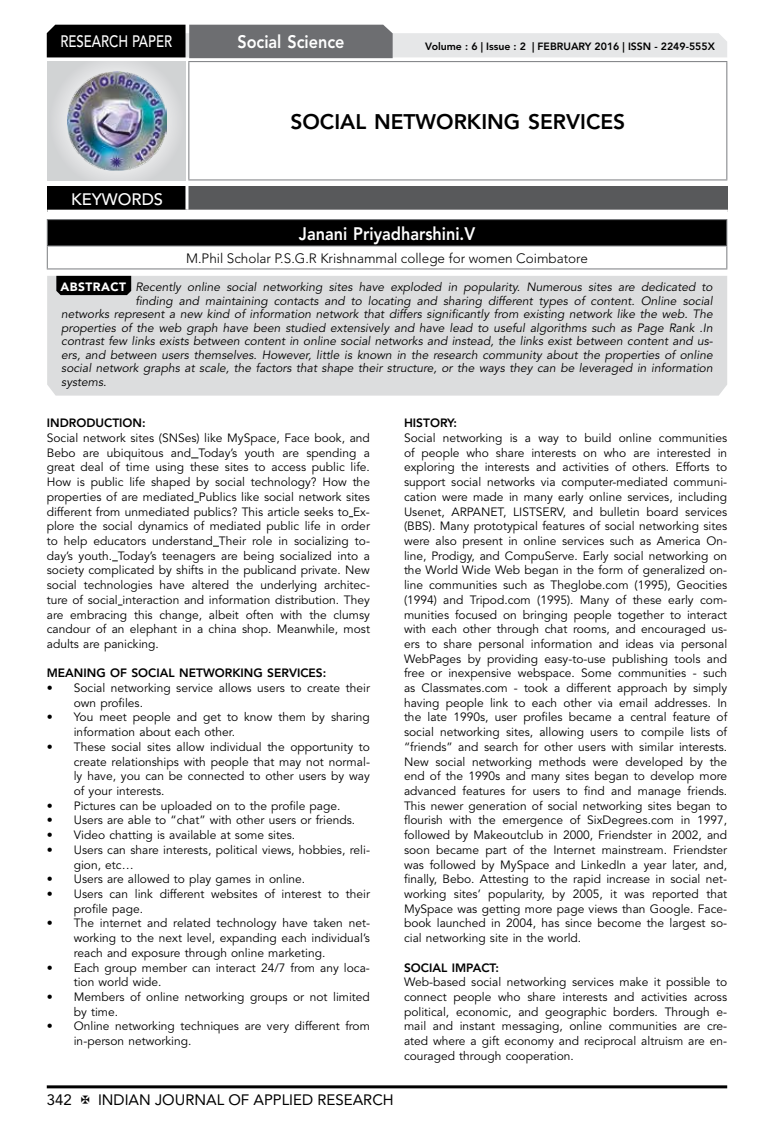
<style>
.page{position:relative;width:774px;height:1136px;background:#fff}
.page>*{position:absolute;margin:0;border:0;box-sizing:border-box;transform-origin:0 0}
.t1{font:800 21px "Avenir LT Std";color:#000}
.t2{font:800 18px "Avenir LT Std";color:#fff;scale:.9 1}
.t3{font:500 16.5px "Avenir LT Std";color:#fff;scale:.8 1}
.t4{font:500 16.5px "Avenir LT Std";color:#fff}
.t5{font:15px "Avenir LT Std";color:#000}
.t6{font:300 13.5px "Avenir LT Std";color:#000}
.t7{font:12px/14.7px "Avenir LT Std";color:#000}
.t8{font:italic 12px "Avenir LT Std";color:#000}
.t9{font:800 12px "Avenir LT Std";color:#000}
.t10{font:800 10.5px "Avenir LT Std";color:#000}
.s1{font-weight:900;font-style:normal;color:#fff}
</style>
<div class="page">
<hr style="left:47px;top:1085px;width:680px;height:3px;background:#000">
<div style="left:48px;top:62px;width:137px;height:118px;background:linear-gradient(to right,#d9dadb,#d9dadb)"></div>
<img style="left:68px;top:71px;width:99px;height:100px">
<svg style="left:47px;top:25px;width:680px;height:33px;background:#979899"></svg>
<hr style="left:188px;top:61px;width:539px;height:1px;background:#808285">
<hr style="left:188px;top:62px;width:1px;height:117px;background:#808285">
<hr style="left:726px;top:62px;width:1px;height:117px;background:#808285">
<hr style="left:188px;top:179px;width:539px;height:1px;background:#808285">
<div style="left:47px;top:219px;width:680px;height:27px;background:#000"></div>
<hr style="left:47px;top:219px;width:680px;height:1px;background:#808285">
<hr style="left:47px;top:245px;width:680px;height:1px;background:#808285">
<svg style="left:47px;top:220px;width:1px;height:48px"></svg>
<svg style="left:726px;top:220px;width:1px;height:48px"></svg>
<hr style="left:47px;top:268px;width:680px;height:1px;background:#808285">
<div style="left:47px;top:186px;width:140px;height:25px;background:#000"></div>
<div style="left:187px;top:186px;width:541px;height:25px;background:#58595b"></div>
<hr style="left:185px;top:186px;width:3px;height:24px;background:#fff">
<hr style="left:47px;top:210px;width:140px;height:3px;background:#fff">
<hr style="left:187px;top:210px;width:541px;height:3px;background:#fff">
<div style="left:47px;top:276px;width:680px;height:119px;background:#dcddde"></div>
<svg style="left:56px;top:276px;width:75px;height:19px"></svg>
<h3 class="t3" style="left:60px;top:32px;width:139px">RESEARCH PAPER</h3>
<h2 class="t2" style="left:237px;top:31px;width:121px">Social Science</h2>
<p class="t10" style="left:425px;top:41px;width:291px">Volume : 6 | Issue : 2 | FEBRUARY 2016 | ISSN - 2249-555X</p>
<h1 class="t1" style="left:290px;top:109px;width:336px">SOCIAL NETWORKING SERVICES</h1>
<h3 class="t4" style="left:71px;top:189px;width:94px">KEYWORDS</h3>
<h2 class="t2" style="left:299px;top:223px;width:197px">Janani Priyadharshini.V</h2>
<p class="t6" style="left:186px;top:250px;width:403px">M.Phil Scholar P.S.G.R Krishnammal college for women Coimbatore</p>
<p class="t8" style="left:61px;top:280px;width:654px"><span class="s1">ABSTRACT</span> Recently online social networking sites have exploded in popularity. Numerous sites are dedicated to</p>
<p class="t8" style="left:135px;top:293px;width:579px">finding and maintaining contacts and to locating and sharing different types of content. Online social</p>
<p class="t8" style="left:61px;top:307px;width:653px">networks represent a new kind of information network that differs significantly from existing network like the web. The</p>
<p class="t8" style="left:61px;top:320px;width:653px">properties of the web graph have been studied extensively and have lead to useful algorithms such as Page Rank .In</p>
<p class="t8" style="left:61px;top:334px;width:653px">contrast few links exists between content in online social networks and instead, the links exist between content and us-</p>
<p class="t8" style="left:61px;top:347px;width:653px">ers, and between users themselves. However, little is known in the research community about the properties of online</p>
<p class="t8" style="left:61px;top:361px;width:653px">social network graphs at scale, the factors that shape their structure, or the ways they can be leveraged in information</p>
<p class="t8" style="left:61px;top:374px;width:47px">systems.</p>
<p class="t9" style="left:47px;top:416px;width:100px">INDRODUCTION:</p>
<p class="t7" style="left:47px;top:431px;width:325px;text-align:justify">Social network sites (SNSes) like MySpace, Face book, and Bebo are ubiquitous and Today’s youth are spending a great deal of time using these sites to access public life.<br>How is public life shaped by social technology? How the properties of are mediated Publics like social network sites different from unmediated publics? This article seeks to Ex&shy;plore the social dynamics of mediated public life in order to help educators understand Their role in socializing to&shy;day’s youth. Today’s teenagers are being socialized into a society complicated by shifts in the publicand private. New social technologies have altered the underlying architec&shy;ture of social interaction and information distribution. They are embracing this change, albeit often with the clumsy candour of an elephant in a china shop. Meanwhile, most adults are panicking.</p>
<p class="t9" style="left:47px;top:666px;width:281px">MEANING OF SOCIAL NETWORKING SERVICES:</p>
<p class="t7" style="left:74px;top:680px;width:298px;text-indent:-27px">• Social networking service allows users to create their own profiles.</p>
<p class="t7" style="left:74px;top:710px;width:298px;text-indent:-27px">• You meet people and get to know them by sharing information about each other.</p>
<p class="t7" style="left:74px;top:739px;width:298px;text-align:justify;text-indent:-27px">• These social sites allow individual the opportunity to create relationships with people that may not normal&shy;ly have, you can be connected to other users by way of your interests.</p>
<p class="t7" style="left:47px;top:798px;width:295px">• Pictures can be uploaded on to the profile page.</p>
<p class="t7" style="left:47px;top:813px;width:310px">• Users are able to “chat” with other users or friends.</p>
<p class="t7" style="left:47px;top:827px;width:250px">• Video chatting is available at some sites.</p>
<p class="t7" style="left:74px;top:842px;width:298px;text-indent:-27px">• Users can share interests, political views, hobbies, reli&shy;gion, etc…</p>
<p class="t7" style="left:47px;top:872px;width:260px">• Users are allowed to play games in online.</p>
<p class="t7" style="left:74px;top:886px;width:298px;text-indent:-27px">• Users can link different websites of interest to their profile page.</p>
<p class="t7" style="left:74px;top:916px;width:298px;text-align:justify;text-indent:-27px">• The internet and related technology have taken net&shy;working to the next level, expanding each individual’s reach and exposure through online marketing.</p>
<p class="t7" style="left:74px;top:960px;width:298px;text-indent:-27px">• Each group member can interact 24/7 from any loca&shy;tion world wide.</p>
<p class="t7" style="left:74px;top:989px;width:298px;text-indent:-27px">• Members of online networking groups or not limited by time.</p>
<p class="t7" style="left:74px;top:1019px;width:298px;text-indent:-27px">• Online networking techniques are very different from in-person networking.</p>
<p class="t9" style="left:404px;top:416px;width:55px">HISTORY:</p>
<p class="t7" style="left:404px;top:431px;width:325px;text-align:justify">Social networking is a way to build online communities of people who share interests on who are interested in exploring the interests and activities of others. Efforts to support social networks via computer-mediated communi&shy;cation were made in many early online services, including Usenet, ARPANET, LISTSERV, and bulletin board services (BBS). Many prototypical features of social networking sites were also present in online services such as America On&shy;line, Prodigy, and CompuServe. Early social networking on the World Wide Web began in the form of generalized on&shy;line communities such as Theglobe.com (1995), Geocities (1994) and Tripod.com (1995). Many of these early com&shy;munities focused on bringing people together to interact with each other through chat rooms, and encouraged us&shy;ers to share personal information and ideas via personal WebPages by providing easy-to-use publishing tools and free or inexpensive webspace. Some communities - such as Classmates.com - took a different approach by simply having people link to each other via email addresses. In the late 1990s, user profiles became a central feature of social networking sites, allowing users to compile lists of “friends” and search for other users with similar interests.<br>New social networking methods were developed by the end of the 1990s and many sites began to develop more advanced features for users to find and manage friends.<br>This newer generation of social networking sites began to flourish with the emergence of SixDegrees.com in 1997, followed by Makeoutclub in 2000, Friendster in 2002, and soon became part of the Internet mainstream. Friendster was followed by MySpace and LinkedIn a year later, and, finally, Bebo. Attesting to the rapid increase in social net&shy;working sites’ popularity, by 2005, it was reported that MySpace was getting more page views than Google. Face&shy;book launched in 2004, has since become the largest so&shy;cial networking site in the world.</p>
<p class="t9" style="left:404px;top:960px;width:96px">SOCIAL IMPACT:</p>
<p class="t7" style="left:404px;top:974px;width:325px;text-align:justify">Web-based social networking services make it possible to connect people who share interests and activities across political, economic, and geographic borders. Through e&shy;mail and instant messaging, online communities are cre&shy;ated where a gift economy and reciprocal altruism are en&shy;couraged through cooperation.</p>
<p class="t5" style="left:47px;top:1090px;width:27px">342</p>
<p class="t5" style="left:98px;top:1090px;width:297px">INDIAN JOURNAL OF APPLIED RESEARCH</p>
</div>
